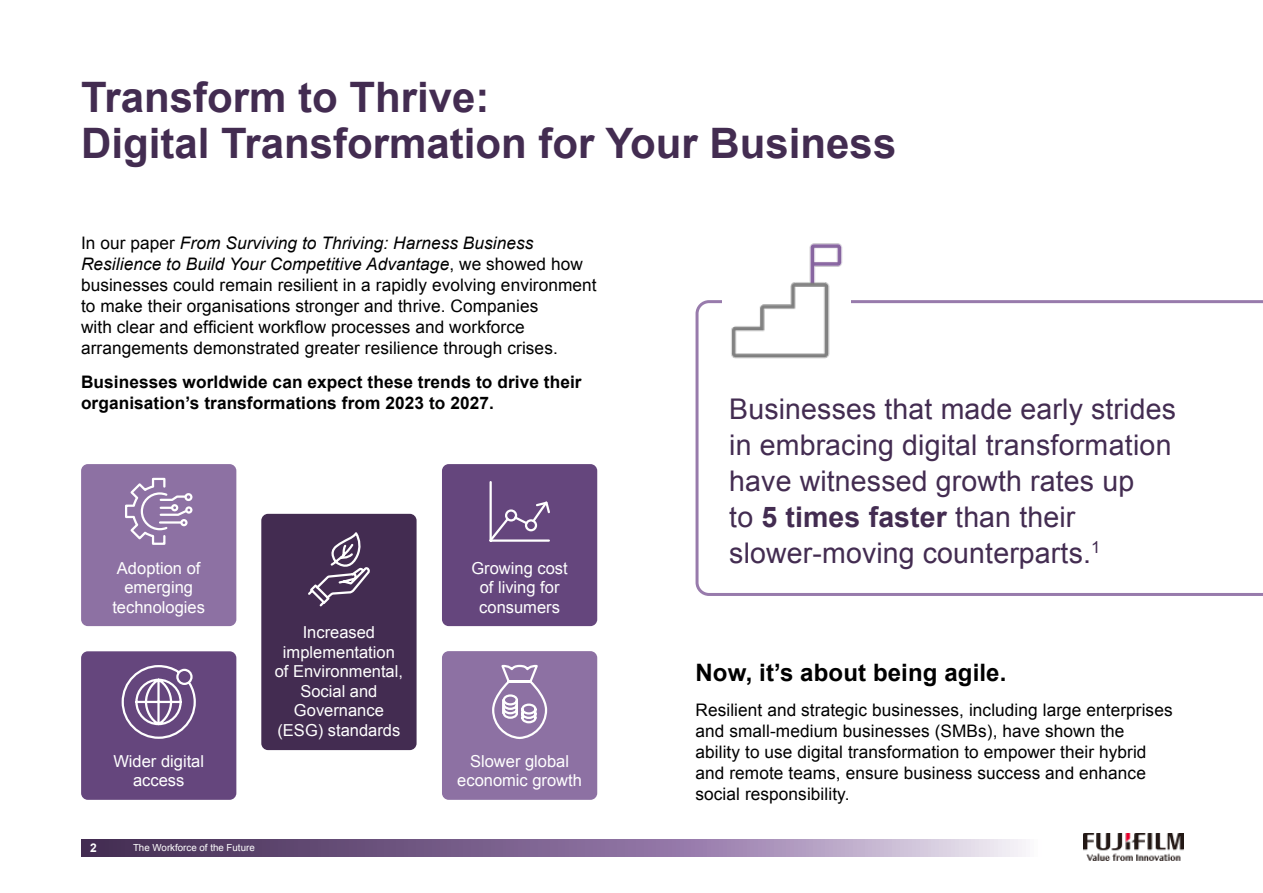
<style>
.page{position:relative;width:1263px;height:893px;background:#fff}
.page>*{position:absolute;margin:0;border:0;box-sizing:border-box;transform-origin:0 0}
.t1{font:700 42px "Arial";color:#432c51}
.t2{font:28.5px/36px "Arial";letter-spacing:.005em;color:#432c51}
.Body_text{font:700 24px "Arial";letter-spacing:.005em;color:#000}
.Body_text-2{font:17.25px/21px "Arial";letter-spacing:.005em;color:#000}
.Body_text-3{font:700 17.25px/21px "Arial";letter-spacing:.005em;color:#000}
.t3{font:16.5px/19.5px "Arial";color:#fff;text-align:center}
.t4{font:700 12px "Arial";color:#fff}
.t5{font:9.75px "Arial";color:#fff}
.s1{font-style:italic}
.s2{font-weight:700}
</style>
<div class="page">
<svg style="left:695px;top:300px;width:568px;height:296px"></svg>
<img style="left:1084px;top:834px;width:100px;height:27px">
<div style="left:261px;top:514px;width:156px;height:236px;background:#432c51;border-radius:7px"></div>
<svg style="left:308px;top:532px;width:62px;height:75px"></svg>
<div style="left:442px;top:464px;width:155px;height:162px;background:#65467d;border-radius:7px"></div>
<div style="left:442px;top:651px;width:155px;height:149px;background:#8d71a3;border-radius:7px"></div>
<svg style="left:492px;top:664px;width:56px;height:75px"></svg>
<hr style="left:489px;top:482px;width:3px;height:59px;background:#fff">
<svg style="left:489px;top:499px;width:61px;height:43px"></svg>
<div style="left:81px;top:464px;width:155px;height:162px;background:#8d71a3;border-radius:7px"></div>
<div style="left:81px;top:651px;width:155px;height:149px;background:#65467d;border-radius:7px"></div>
<svg style="left:121px;top:665px;width:75px;height:74px"></svg>
<svg style="left:125px;top:477px;width:68px;height:68px"></svg>
<img style="left:722px;top:243px;width:129px;height:121px">
<svg style="left:81px;top:839px;width:1003px;height:17px;background:#917ca0"></svg>
<p class="t1" style="left:81px;top:69px;width:410px">Transform to Thrive:</p>
<p class="t1" style="left:81px;top:116px;width:817px">Digital Transformation for Your Business</p>
<p class="Body_text-2" style="left:81px;top:232px;width:517px">In our paper <span class="s1">From Surviving to Thriving: Harness Business Resilience to Build Your Competitive Advantage</span>, we showed how businesses could remain resilient in a rapidly evolving environment to make their organisations stronger and thrive. Companies<br>with clear and efficient workflow processes and workforce arrangements demonstrated greater resilience through crises.</p>
<p class="Body_text-3" style="left:81px;top:372px;width:502px">Businesses worldwide can expect these trends to drive their organisation’s transformations from 2023 to 2027.</p>
<p class="t3" style="left:112px;top:558px;width:94px">Adoption of emerging technologies</p>
<p class="t3" style="left:113px;top:751px;width:92px">Wider digital access</p>
<p class="t3" style="left:275px;top:623px;width:130px">Increased implementation of Environmental,<br>Social and<br>Governance (ESG) standards</p>
<p class="t4" style="left:90px;top:840px;width:8px">2</p>
<p class="t5" style="left:133px;top:842px;width:123px">The Workforce of the Future</p>
<p class="t3" style="left:471px;top:558px;width:98px">Growing cost of living for consumers</p>
<p class="t3" style="left:457px;top:751px;width:126px">Slower global economic growth</p>
<p class="t2" style="left:729px;top:391px;width:448px">Businesses that made early strides in embracing digital transformation have witnessed growth rates up<br>to <span class="s2">5 times faster</span> than their slower-moving counterparts.<sup>1</sup></p>
<p class="Body_text" style="left:695px;top:657px;width:312px">Now, it’s about being agile.</p>
<p class="Body_text-2" style="left:695px;top:699px;width:479px">Resilient and strategic businesses, including large enterprises and small-medium businesses (SMBs), have shown the ability to use digital transformation to empower their hybrid and remote teams, ensure business success and enhance social responsibility.</p>
</div>
